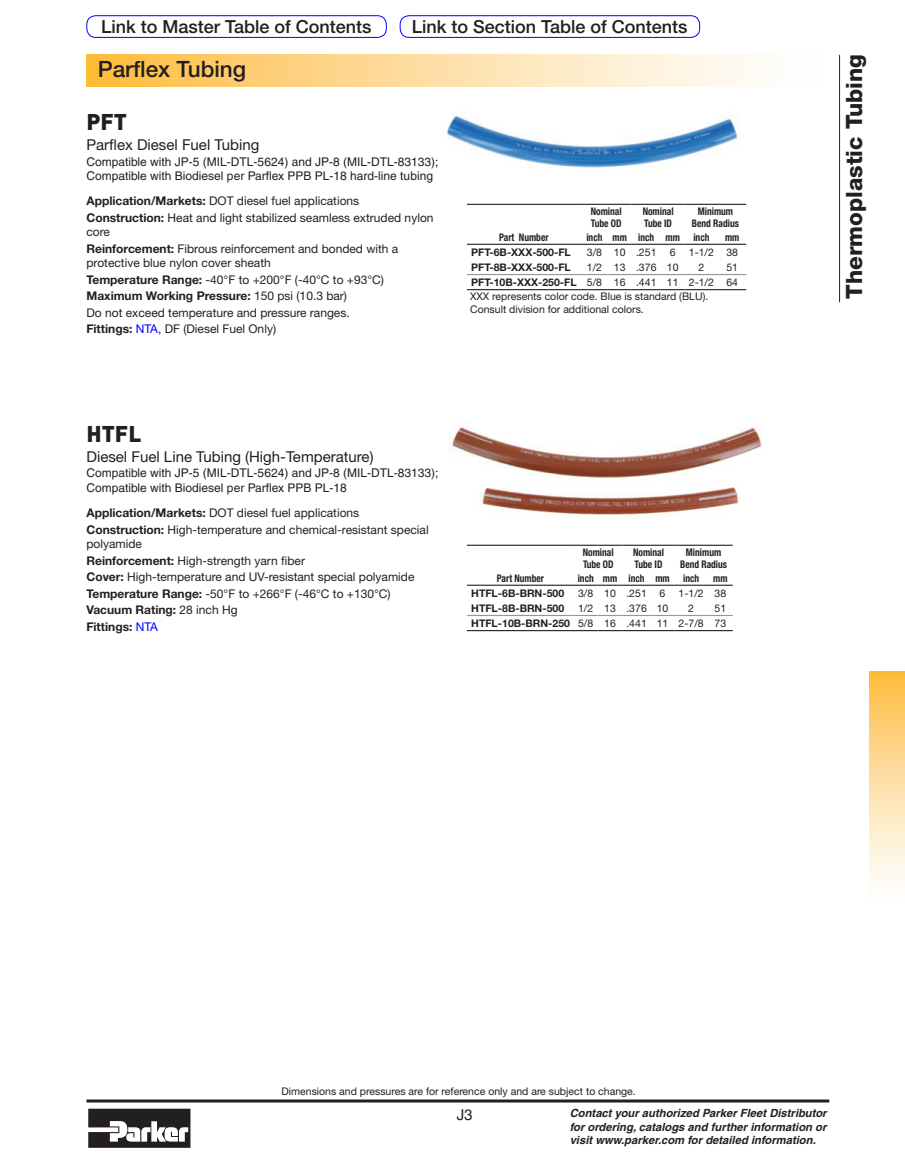
<style>
.page{position:relative;width:905px;height:1175px;background:#fff}
.page>*{position:absolute;margin:0;border:0;box-sizing:border-box;transform-origin:0 0}
.t1{font:800 22.5px "Helvetica Neue LT Std";color:#231f20}
.t2{font:500 22.5px "Helvetica Neue LT Std";color:#231f20}
.t3{font:900 22.5px "DIN";color:#231f20}
.t4{font:500 18px "Helvetica Neue LT Std";color:#231f20}
.t5{font:15px "Helvetica Neue LT Std";color:#231f20}
.t6{font:15px "Helvetica";color:#231f20}
.t7{font:12px/16.5px "Helvetica Neue LT Std";color:#231f20}
.t8{font:12px/14.4px "Helvetica";color:#231f20}
.t9{font:italic 700 11.25px/13.5px "Helvetica";color:#231f20;text-align:justify}
.t10{font:10.5px/14.9px "Helvetica Neue LT Std";color:#231f20;text-align:justify}
.t11{font:700 condensed 10.5px/12px "Helvetica Neue LT Std";color:#231f20;scale:.9 1}
.t12{font:700 10.5px "Helvetica Neue LT Std";color:#231f20}
.s1{font-weight:700}
.s2{color:#00f}
</style>
<div class="page">
<hr style="left:86px;top:1099px;width:743px;height:3px;background:#231f20">
<svg style="left:88px;top:1108px;width:102px;height:39px"></svg>
<hr style="left:839px;top:55px;width:1px;height:247px;background:#231f20">
<div style="left:869px;top:671px;width:35px;height:234px;background:linear-gradient(to bottom,#febd43,#feffff)"></div>
<img style="left:452px;top:427px;width:310px;height:88px">
<img style="left:446px;top:115px;width:292px;height:53px">
<hr style="left:467px;top:204px;width:114px;height:1px;background:#231f20">
<hr style="left:467px;top:244px;width:114px;height:1px;background:#231f20">
<svg style="left:581px;top:204px;width:50px;height:1px"></svg>
<hr style="left:631px;top:204px;width:30px;height:1px;background:#231f20">
<svg style="left:661px;top:204px;width:23px;height:1px"></svg>
<hr style="left:684px;top:204px;width:34px;height:1px;background:#231f20">
<svg style="left:718px;top:204px;width:28px;height:1px"></svg>
<svg style="left:581px;top:244px;width:50px;height:1px"></svg>
<hr style="left:631px;top:244px;width:30px;height:1px;background:#231f20">
<svg style="left:661px;top:244px;width:23px;height:1px"></svg>
<hr style="left:684px;top:244px;width:34px;height:1px;background:#231f20">
<svg style="left:718px;top:244px;width:28px;height:1px"></svg>
<hr style="left:467px;top:274px;width:114px;height:1px;background:#939598">
<svg style="left:581px;top:274px;width:50px;height:1px"></svg>
<hr style="left:631px;top:274px;width:30px;height:1px;background:#939598">
<svg style="left:661px;top:274px;width:23px;height:1px"></svg>
<hr style="left:684px;top:274px;width:34px;height:1px;background:#939598">
<svg style="left:718px;top:274px;width:28px;height:1px"></svg>
<hr style="left:467px;top:289px;width:114px;height:1px;background:#231f20">
<svg style="left:581px;top:289px;width:50px;height:1px"></svg>
<hr style="left:631px;top:289px;width:30px;height:1px;background:#231f20">
<svg style="left:661px;top:289px;width:23px;height:1px"></svg>
<hr style="left:684px;top:289px;width:34px;height:1px;background:#231f20">
<svg style="left:718px;top:289px;width:28px;height:1px"></svg>
<hr style="left:467px;top:544px;width:107px;height:2px;background:#231f20">
<hr style="left:467px;top:584px;width:107px;height:2px;background:#231f20">
<hr style="left:574px;top:544px;width:23px;height:2px;background:#231f20">
<hr style="left:597px;top:544px;width:25px;height:2px;background:#231f20">
<hr style="left:622px;top:544px;width:28px;height:2px;background:#231f20">
<hr style="left:650px;top:544px;width:24px;height:2px;background:#231f20">
<hr style="left:674px;top:544px;width:34px;height:2px;background:#231f20">
<hr style="left:708px;top:544px;width:24px;height:2px;background:#231f20">
<hr style="left:574px;top:584px;width:23px;height:2px;background:#231f20">
<hr style="left:597px;top:584px;width:25px;height:2px;background:#231f20">
<hr style="left:622px;top:584px;width:28px;height:2px;background:#231f20">
<hr style="left:650px;top:584px;width:24px;height:2px;background:#231f20">
<hr style="left:674px;top:584px;width:34px;height:2px;background:#231f20">
<hr style="left:708px;top:584px;width:24px;height:2px;background:#231f20">
<hr style="left:467px;top:615px;width:107px;height:1px;background:#939598">
<svg style="left:574px;top:615px;width:100px;height:1px"></svg>
<hr style="left:674px;top:615px;width:34px;height:1px;background:#939598">
<svg style="left:708px;top:615px;width:24px;height:1px"></svg>
<hr style="left:467px;top:630px;width:107px;height:1px;background:#231f20">
<svg style="left:574px;top:630px;width:100px;height:1px"></svg>
<hr style="left:674px;top:630px;width:34px;height:1px;background:#231f20">
<svg style="left:708px;top:630px;width:24px;height:1px"></svg>
<div style="left:86px;top:54px;width:743px;height:32px;background:linear-gradient(to right,#febd43,#feffff)"></div>
<div style="left:400px;top:15px;width:300px;height:23px;border:1px solid #00f;border-radius:9px"></div>
<div style="left:86px;top:15px;width:301px;height:23px;border:1px solid #00f;border-radius:9px"></div>
<h2 class="t4" style="left:101px;top:16px;width:272px">Link to Master Table of Contents</h2>
<h2 class="t4" style="left:412px;top:16px;width:277px">Link to Section Table of Contents</h2>
<h1 class="t2" style="left:98px;top:55px;width:150px">Parflex Tubing</h1>
<h1 class="t3" style="left:86px;top:107px;width:42px">PFT</h1>
<p class="t5" style="left:86px;top:136px;width:174px">Parflex Diesel Fuel Tubing</p>
<p class="t8" style="left:86px;top:154px;width:353px">Compatible with JP-5 (MIL-DTL-5624) and JP-8 (MIL-DTL-83133);<br>Compatible with Biodiesel per Parflex PPB PL-18 hard-line tubing</p>
<p class="t7" style="left:86px;top:192px;width:348px"><span class="s1">Application/Markets:</span> DOT diesel fuel applications<br><span class="s1">Construction:</span> Heat and light stabilized seamless extruded nylon</p>
<p class="t7" style="left:86px;top:223px;width:313px">core<br><span class="s1">Reinforcement:</span> Fibrous reinforcement and bonded with a</p>
<p class="t7" style="left:86px;top:254px;width:299px">protective blue nylon cover sheath<br><span class="s1">Temperature Range:</span> -40°F to +200°F (-40°C to +93°C)<br><span class="s1">Maximum Working Pressure:</span> 150 psi (10.3 bar)<br>Do not exceed temperature and pressure ranges.<br><span class="s1">Fittings:</span> <span class="s2">NTA,</span> DF (Diesel Fuel Only)</p>
<p class="t11" style="left:499px;top:231px;width:56px">Part Number</p>
<p class="t11" style="left:591px;top:205px;width:36px">Nominal<br>Tube OD</p>
<p class="t11" style="left:642px;top:205px;width:36px">Nominal<br>Tube ID</p>
<p class="t11" style="left:692px;top:205px;width:54px;text-align:center">Minimum<br>Bend Radius</p>
<p class="t11" style="left:586px;top:231px;width:105px">inch mm inch mm</p>
<p class="t11" style="left:693px;top:231px;width:19px">inch</p>
<p class="t11" style="left:725px;top:231px;width:17px">mm</p>
<p class="t12" style="left:471px;top:245px;width:101px">PFT-6B-XXX-500-FL</p>
<p class="t10" style="left:587px;top:244px;width:71px">3/8 10 .251</p>
<p class="t10" style="left:669px;top:244px;width:7px">6</p>
<p class="t10" style="left:688px;top:244px;width:51px">1-1/2 38</p>
<p class="t12" style="left:471px;top:260px;width:101px">PFT-8B-XXX-500-FL</p>
<p class="t10" style="left:587px;top:259px;width:93px">1/2 13 .376 10</p>
<p class="t10" style="left:698px;top:259px;width:7px">2</p>
<p class="t10" style="left:470px;top:259px;width:269px;text-indent:256px">51<br><span class="s1">PFT-10B-XXX-250-FL</span> 5/8 16 .441 11 2-1/2 64<br>XXX represents color code. Blue is standard (BLU).</p>
<p class="t10" style="left:470px;top:302px;width:175px">Consult division for additional colors.</p>
<h1 class="t3" style="left:86px;top:418px;width:56px">HTFL</h1>
<p class="t5" style="left:86px;top:447px;width:289px">Diesel Fuel Line Tubing (High-Temperature)</p>
<p class="t8" style="left:86px;top:466px;width:353px">Compatible with JP-5 (MIL-DTL-5624) and JP-8 (MIL-DTL-83133);<br>Compatible with Biodiesel per Parflex PPB PL-18</p>
<p class="t7" style="left:86px;top:504px;width:344px"><span class="s1">Application/Markets:</span> DOT diesel fuel applications<br><span class="s1">Construction:</span> High-temperature and chemical-resistant special</p>
<p class="t7" style="left:86px;top:535px;width:329px">polyamide<br><span class="s1">Reinforcement:</span> High-strength yarn fiber<br><span class="s1">Cover:</span> High-temperature and UV-resistant special polyamide <span class="s1">Temperature Range:</span> -50°F to +266°F (-46°C to +130°C)<br><span class="s1">Vacuum Rating:</span> 28 inch Hg<br><span class="s1">Fittings:</span> <span class="s2">NTA</span></p>
<p class="t11" style="left:497px;top:572px;width:54px">Part Number</p>
<p class="t11" style="left:583px;top:546px;width:36px">Nominal<br>Tube OD</p>
<p class="t11" style="left:633px;top:546px;width:36px">Nominal<br>Tube ID</p>
<p class="t11" style="left:680px;top:546px;width:54px;text-align:center">Minimum<br>Bend Radius</p>
<p class="t11" style="left:577px;top:572px;width:104px">inch mm inch mm</p>
<p class="t11" style="left:683px;top:572px;width:19px">inch</p>
<p class="t11" style="left:713px;top:572px;width:17px">mm</p>
<p class="t12" style="left:471px;top:586px;width:94px">HTFL-6B-BRN-500</p>
<p class="t10" style="left:578px;top:585px;width:89px">3/8 10 .251 6</p>
<p class="t10" style="left:678px;top:585px;width:49px">1-1/2 38</p>
<p class="t12" style="left:471px;top:601px;width:94px">HTFL-8B-BRN-500</p>
<p class="t10" style="left:578px;top:600px;width:92px">1/2 13 .376 10</p>
<p class="t10" style="left:688px;top:600px;width:7px">2</p>
<p class="t10" style="left:471px;top:600px;width:256px;text-align:right">51<br><span class="s1">HTFL-10B-BRN-250</span> 5/8 16 .441 11 2-7/8 73</p>
<h1 class="t1" style="left:840px;top:299px;width:246px;rotate:-90deg">Thermoplastic Tubing</h1>
<p class="t10" style="left:281px;top:1083px;width:356px">Dimensions and pressures are for reference only and are subject to change.</p>
<p class="t6" style="left:456px;top:1105px;width:17px">J3</p>
<p class="t9" style="left:569px;top:1106px;width:258px">Contact your authorized Parker Fleet Distributor for ordering, catalogs and further information or visit www.parker.com for detailed information.</p>
</div>
